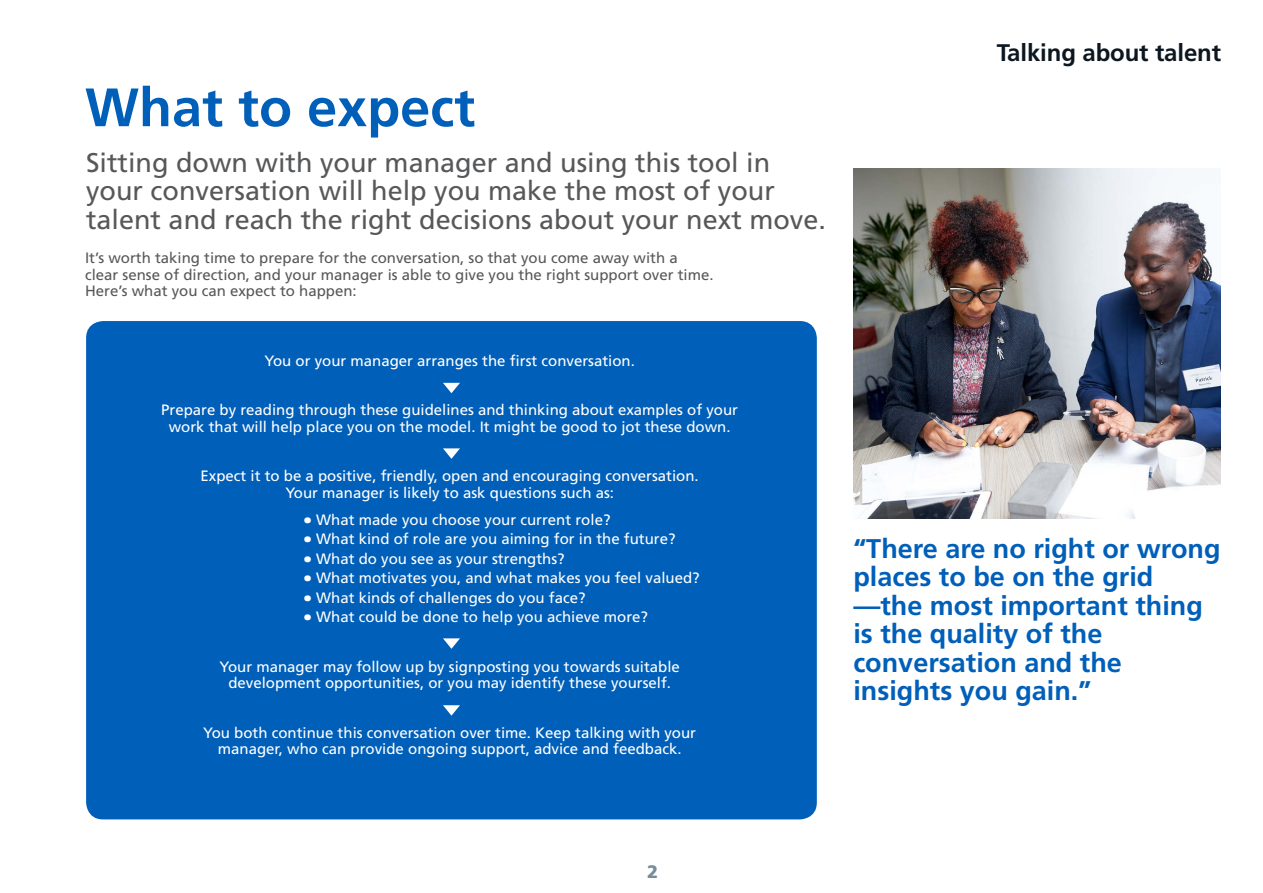
<style>
.page{position:relative;width:1263px;height:893px;background:#fff}
.page>*{position:absolute;margin:0;border:0;box-sizing:border-box;transform-origin:0 0}
.t1{font:700 54px "Frutiger CE";color:#005fb9}
.t2{font:27px/28.5px "Frutiger CE";color:#57585a}
.t3{font:700 27px/28.5px "Frutiger CE";color:#005fb9}
.t4{font:700 24px "Frutiger CE";letter-spacing:-.005em;color:#0d1720}
.t5{font:900 18px "Frutiger CE";color:#778c99}
.t6{font:15px/16.5px "Frutiger CE";color:#fff;text-align:center}
.t7{font:15px/16.5px "Frutiger CE";color:#57585a}
.s1{font-family:"Globa";font-weight:500}
</style>
<div class="page">
<img style="left:853px;top:169px;width:367px;height:350px">
<div style="left:86px;top:321px;width:731px;height:498px;background:#005fb9;border-radius:17px"></div>
<svg style="left:443px;top:705px;width:17px;height:11px"></svg>
<svg style="left:443px;top:638px;width:17px;height:11px"></svg>
<svg style="left:443px;top:448px;width:17px;height:11px"></svg>
<svg style="left:443px;top:383px;width:17px;height:10px"></svg>
<p class="t1" style="left:85px;top:75px;width:392px">What to expect</p>
<p class="t2" style="left:86px;top:148px;width:741px">Sitting down with your manager and using this tool in your conversation will help you make the most of your talent and reach the right decisions about your next move.</p>
<p class="t7" style="left:85px;top:250px;width:630px">It’s worth taking time to prepare for the conversation, so that you come away with a clear sense of direction, and your manager is able to give you the right support over time.<br>Here’s what you can expect to happen:</p>
<p class="t6" style="left:265px;top:352px;width:372px">You or your manager arranges the first conversation.</p>
<p class="t6" style="left:161px;top:402px;width:578px">Prepare by reading through these guidelines and thinking about examples of your work that will help place you on the model. It might be good to jot these down.</p>
<p class="t6" style="left:201px;top:468px;width:500px">Expect it to be a positive, friendly, open and encouraging conversation.</p>
<p class="t6" style="left:285px;top:484px;width:330px">Your manager is likely to ask questions such as:</p>
<p class="t6" style="left:304px;top:511px;width:308px"><span class="s1">•</span> What made you choose your current role?</p>
<p class="t6" style="left:304px;top:531px;width:373px"><span class="s1">•</span> What kind of role are you aiming for in the future?</p>
<p class="t6" style="left:304px;top:550px;width:263px"><span class="s1">•</span> What do you see as your strengths?</p>
<p class="t6" style="left:304px;top:570px;width:398px"><span class="s1">•</span> What motivates you, and what makes you feel valued?</p>
<p class="t6" style="left:304px;top:589px;width:283px"><span class="s1">•</span> What kinds of challenges do you face?</p>
<p class="t6" style="left:304px;top:609px;width:346px"><span class="s1">•</span> What could be done to help you achieve more?</p>
<p class="t6" style="left:220px;top:658px;width:462px">Your manager may follow up by signposting you towards suitable</p>
<p class="t6" style="left:228px;top:675px;width:444px">development opportunities, or you may identify these yourself.</p>
<p class="t6" style="left:203px;top:724px;width:494px">You both continue this conversation over time. Keep talking with your</p>
<p class="t6" style="left:218px;top:741px;width:465px">manager, who can provide ongoing support, advice and feedback.</p>
<p class="t4" style="left:997px;top:38px;width:226px">Talking about talent</p>
<p class="t3" style="left:853px;top:534px;width:369px">“There are no right or wrong places to be on the grid</p>
<p class="t3" style="left:853px;top:591px;width:351px">—the most important thing is the quality of the</p>
<p class="t3" style="left:853px;top:648px;width:270px">conversation and the insights you gain.”</p>
<p class="t5" style="left:647px;top:861px;width:13px">2</p>
</div>
